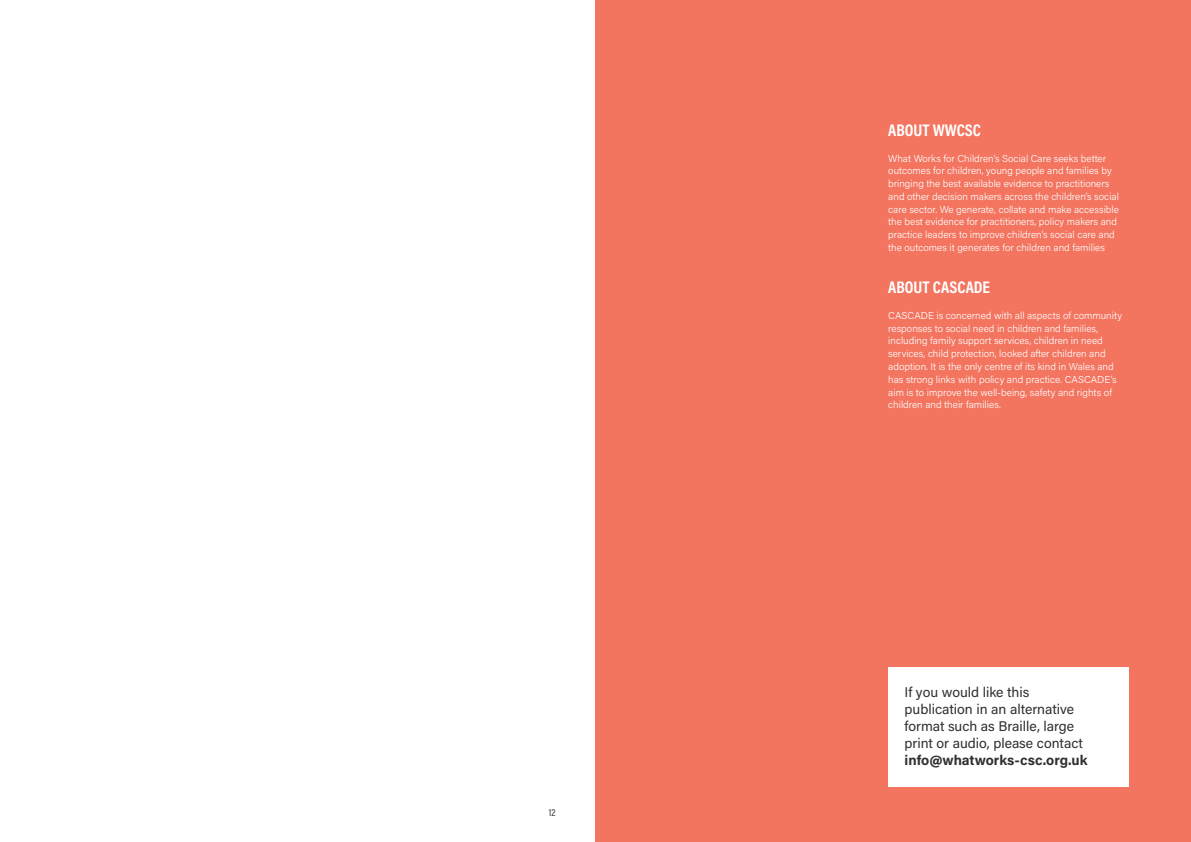
<style>
.page{position:relative;width:1191px;height:842px;background:#fff}
.page>*{position:absolute;margin:0;border:0;box-sizing:border-box;transform-origin:0 0}
.t1{font:700 17px "Acumin Pro Cond";color:#fff}
.t2{font:14px/17px "Acumin Pro";color:#312f30}
.t3{font:300 10px/12.8px "Acumin Pro";color:#fff}
.t4{font:500 10px "Acumin Pro Cond";color:#4a4141}
.s1{font-weight:700}
</style>
<div class="page">
<div style="left:595px;top:0;width:596px;height:842px;background:#f3745f"></div>
<div style="left:888px;top:668px;width:240px;height:119px;background:#fff"></div>
<p class="t4" style="left:549px;top:806px;width:8px">12</p>
<p class="t1" style="left:888px;top:121px;width:94px">ABOUT WWCSC</p>
<p class="t3" style="left:888px;top:151px;width:232px">What Works for Children’s Social Care seeks better outcomes for children, young people and families by bringing the best available evidence to practitioners and other decision makers across the children’s social care sector. We generate, collate and make accessible the best evidence for practitioners, policy makers and practice leaders to improve children’s social care and the outcomes it generates for children and families</p>
<p class="t1" style="left:888px;top:278px;width:103px">ABOUT CASCADE</p>
<p class="t3" style="left:888px;top:309px;width:235px">CASCADE is concerned with all aspects of community responses to social need in children and families, including family support services, children in need services, child protection, looked after children and adoption. It is the only centre of its kind in Wales and has strong links with policy and practice. CASCADE’s aim is to improve the well-being, safety and rights of children and their families.</p>
<p class="t2" style="left:904px;top:683px;width:184px">If you would like this publication in an alternative format such as Braille, large print or audio, please contact <span class="s1">info@whatworks-csc.org.uk</span></p>
</div>
